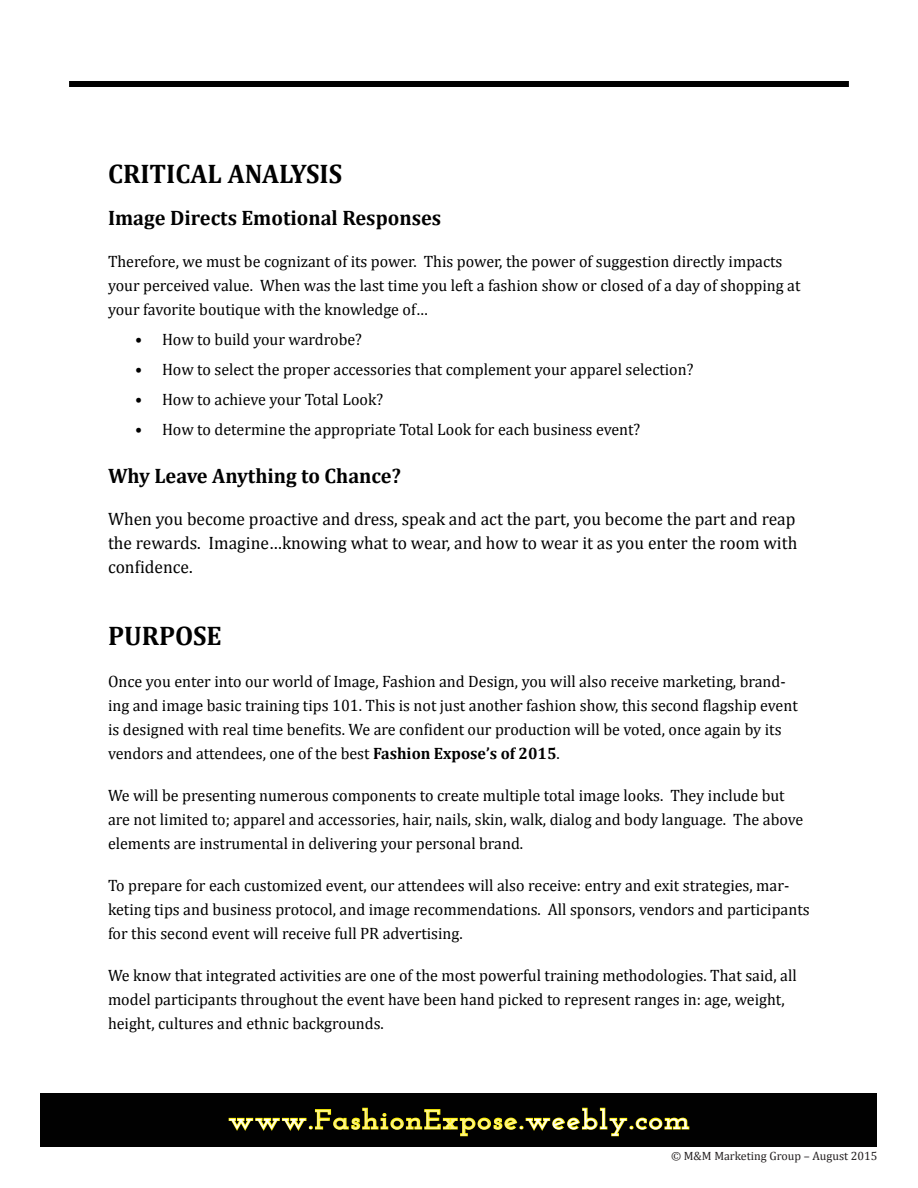
<style>
.page{position:relative;width:918px;height:1188px;background:#fff}
.page>*{position:absolute;margin:0;border:0;box-sizing:border-box;transform-origin:0 0}
.t1{font:600 27px "Josefin Slab";letter-spacing:.05em;color:#fff;scale:1.11 1}
.t2{font:700 27px "Cambria";color:#010101}
.t3{font:700 21px "Cambria";color:#010101}
.t4{font:18px/24px "Cambria";color:#010101;text-align:justify}
.t5{font:16.5px/24px "Cambria";color:#010101}
.t6{font:12px "Cambria";color:#231f20}
.s1{font-weight:700}
.s2{color:#fff690}
</style>
<div class="page">
<div style="left:40px;top:1094px;width:838px;height:54px;background:#010101"></div>
<svg style="left:228px;top:1107px;width:462px;height:30px"></svg>
<div style="left:69px;top:81px;width:780px;height:6px;background:#010101"></div>
<h1 class="t2" style="left:108px;top:155px;width:236px">CRITICAL ANALYSIS</h1>
<p class="t3" style="left:108px;top:203px;width:335px">Image Directs Emotional Responses</p>
<p class="t5" style="left:108px;top:249px;width:694px">Therefore, we must be cognizant of its power. This power, the power of suggestion directly impacts your perceived value. When was the last time you left a fashion show or closed of a day of shopping at your favorite boutique with the knowledge of…</p>
<p class="t5" style="left:135px;top:327px;width:229px">• How to build your wardrobe?</p>
<p class="t5" style="left:135px;top:357px;width:560px">• How to select the proper accessories that complement your apparel selection?</p>
<p class="t5" style="left:135px;top:387px;width:250px">• How to achieve your Total Look?</p>
<p class="t5" style="left:135px;top:417px;width:507px">• How to determine the appropriate Total Look for each business event?</p>
<p class="t3" style="left:108px;top:461px;width:295px">Why Leave Anything to Chance?</p>
<p class="t4" style="left:108px;top:507px;width:691px">When you become proactive and dress, speak and act the part, you become the part and reap the rewards. Imagine…knowing what to wear, and how to wear it as you enter the room with confidence.</p>
<h1 class="t2" style="left:108px;top:617px;width:115px">PURPOSE</h1>
<p class="t5" style="left:108px;top:669px;width:691px">Once you enter into our world of Image, Fashion and Design, you will also receive marketing, brand&shy;ing and image basic training tips 101. This is not just another fashion show, this second flagship event is designed with real time benefits. We are confident our production will be voted, once again by its vendors and attendees, one of the best <span class="s1">Fashion Expose’s of 2015</span>.</p>
<p class="t5" style="left:108px;top:783px;width:697px">We will be presenting numerous components to create multiple total image looks. They include but are not limited to; apparel and accessories, hair, nails, skin, walk, dialog and body language. The above elements are instrumental in delivering your personal brand.</p>
<p class="t5" style="left:108px;top:873px;width:703px">To prepare for each customized event, our attendees will also receive: entry and exit strategies, mar&shy;keting tips and business protocol, and image recommendations. All sponsors, vendors and participants for this second event will receive full PR advertising.</p>
<p class="t5" style="left:108px;top:963px;width:690px">We know that integrated activities are one of the most powerful training methodologies. That said, all model participants throughout the event have been hand picked to represent ranges in: age, weight, height, cultures and ethnic backgrounds.</p>
<h1 class="t1" style="left:228px;top:1104px;width:417px">www.<span class="s2">FashionExpose</span>.weebly.com</h1>
<p class="t6" style="left:671px;top:1149px;width:208px">© M&amp;M Marketing Group – August 2015</p>
</div>
